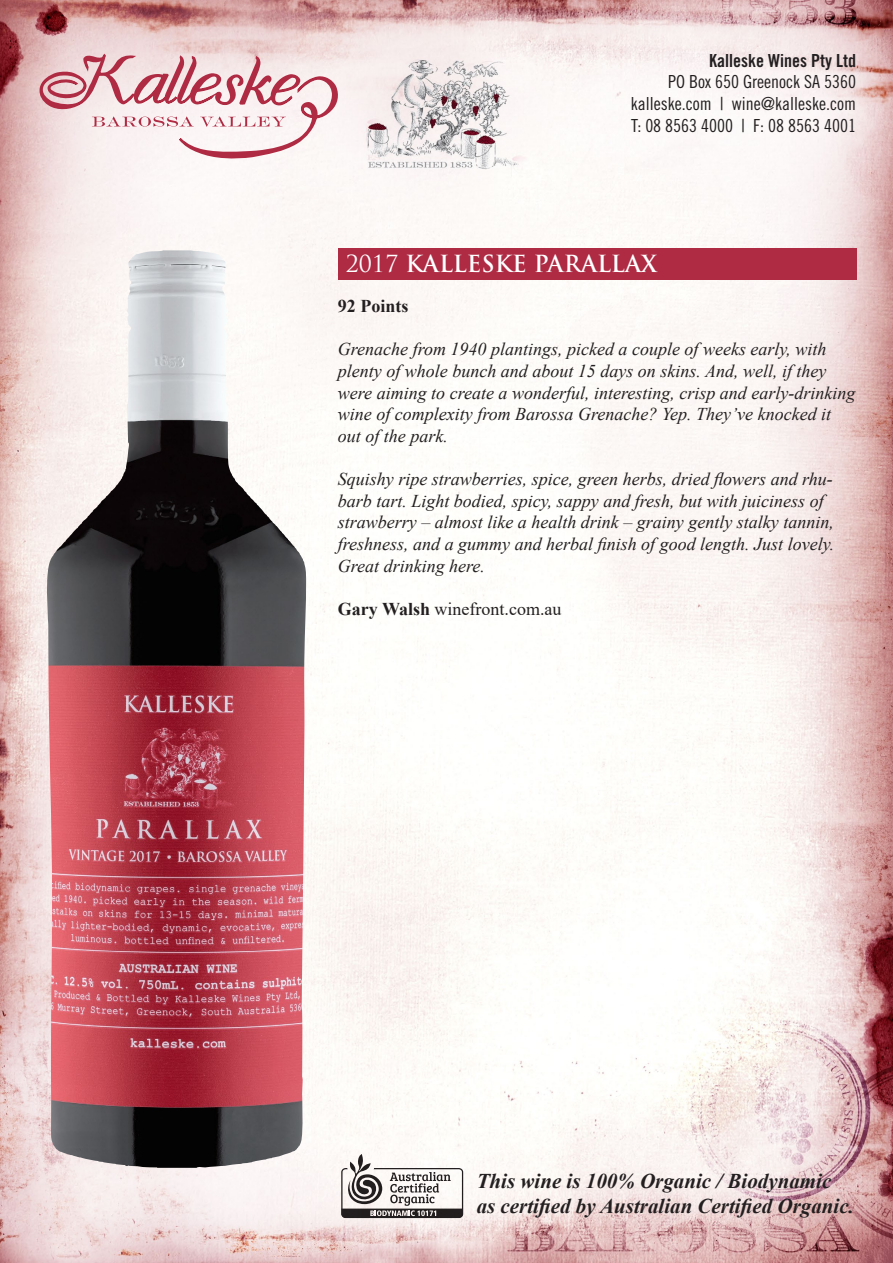
<style>
.page{position:relative;width:893px;height:1263px;background:#fff}
.page>*{position:absolute;margin:0;border:0;box-sizing:border-box;transform-origin:0 0}
.t1{font:700 22.95px "Trajan Pro";color:#fff}
.t2{font:italic 700 21px/25.2px "Times New Roman";color:#231f20}
.t3{font:italic 18px/21.6px "Times New Roman";color:#231f20}
.t4{font:18px "Trade Gothic LT Std Cn 18";color:#231f20}
.t5{font:18px "Times New Roman";color:#231f20}
.t6{font:18px "Trade Gothic LT Std Bd Cn 20";color:#231f20}
.t7{font:700 18px "Times New Roman";color:#231f20}
.s1{font-weight:400}
.s2{font-weight:700}
</style>
<div class="page">
<img style="left:0;top:0;width:893px;height:1263px">
<div style="left:338px;top:248px;width:518px;height:32px;background:#af2a43"></div>
<svg style="left:39px;top:52px;width:299px;height:106px"></svg>
<img style="left:45px;top:250px;width:259px;height:918px">
<svg style="left:340px;top:1149px;width:123px;height:70px"></svg>
<p class="t6" style="left:709px;top:50px;width:148px">Kalleske Wines Pty Ltd</p>
<p class="t4" style="left:668px;top:71px;width:189px">PO Box 650 Greenock SA 5360</p>
<p class="t4" style="left:631px;top:93px;width:227px">kalleske.com | wine@kalleske.com</p>
<p class="t4" style="left:631px;top:115px;width:226px">T: 08 8563 4000 | F: 08 8563 4001</p>
<p class="t1" style="left:346px;top:249px;width:313px"><span class="s1">2017</span> KALLESKE PARALLAX</p>
<p class="t7" style="left:338px;top:293px;width:72px">92 Points</p>
<p class="t3" style="left:338px;top:338px;width:519px">Grenache from 1940 plantings, picked a couple of weeks early, with plenty of whole bunch and about 15 days on skins. And, well, if they were aiming to create a wonderful, interesting, crisp and early-drinking wine of complexity from Barossa Grenache? Yep. They’ve knocked it out of the park.</p>
<p class="t3" style="left:338px;top:468px;width:498px">Squishy ripe strawberries, spice, green herbs, dried flowers and rhu&shy;barb tart. Light bodied, spicy, sappy and fresh, but with juiciness of strawberry – almost like a health drink – grainy gently stalky tannin, freshness, and a gummy and herbal finish of good length. Just lovely.<br>Great drinking here.</p>
<p class="t5" style="left:338px;top:596px;width:225px"><span class="s2">Gary Walsh</span> winefront.com.au</p>
<p class="t2" style="left:477px;top:1168px;width:379px">This wine is 100% Organic / Biodynamic as certified by Australian Certified Organic.</p>
</div>
